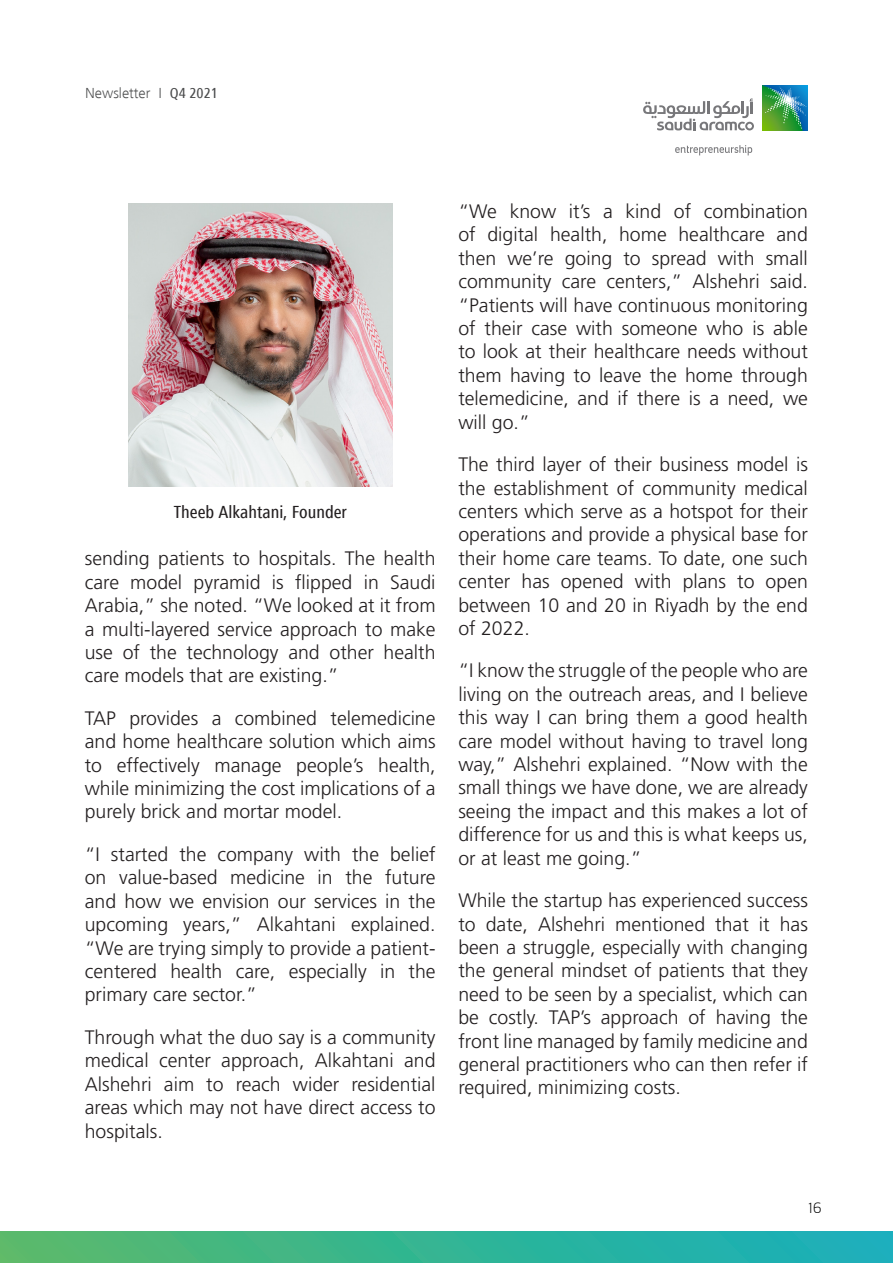
<style>
.page{position:relative;width:893px;height:1263px;background:#fff}
.page>*{position:absolute;margin:0;border:0;box-sizing:border-box;transform-origin:0 0}
.t1{font:300 22.5px "Manifa V2";color:#000}
.t2{font:300 19.5px/23.4px "Frutiger LT Std";color:#231f20;text-align:justify}
.t3{font:500 condensed 18px "Frutiger Next LT";color:#231f20}
.t4{font:300 15px "Frutiger Next LT";color:#4b4c4d}
.s1{font-weight:500;font-stretch:condensed}
</style>
<div class="page">
<div style="left:0;top:1231px;width:893px;height:32px;background:linear-gradient(to right,#57ba6a,#14afbe)"></div>
<svg style="left:643px;top:98px;width:111px;height:33px"></svg>
<svg style="left:763px;top:85px;width:45px;height:45px;background:#3f9977"></svg>
<svg style="left:675px;top:145px;width:77px;height:10px"></svg>
<img style="left:128px;top:203px;width:264px;height:283px">
<p class="t4" style="left:85px;top:85px;width:134px">Newsletter I <span class="s1">Q4 2021</span></p>
<p class="t3" style="left:174px;top:502px;width:175px">Theeb Alkahtani, Founder</p>
<p class="t2" style="left:85px;top:547px;width:352px">sending patients to hospitals. The health care model pyramid is flipped in Saudi Arabia,” she noted. “We looked at it from a multi-layered service approach to make use of the technology and other health care models that are existing.”</p>
<p class="t2" style="left:85px;top:707px;width:352px">TAP provides a combined telemedicine and home healthcare solution which aims to effectively manage people’s health, while minimizing the cost implications of a purely brick and mortar model.</p>
<p class="t2" style="left:85px;top:843px;width:352px">“I started the company with the belief on value-based medicine in the future and how we envision our services in the upcoming years,” Alkahtani explained. “We are trying simply to provide a patient&shy;centered health care, especially in the primary care sector.”</p>
<p class="t2" style="left:85px;top:1026px;width:352px">Through what the duo say is a community medical center approach, Alkahtani and Alshehri aim to reach wider residential areas which may not have direct access to hospitals.</p>
<p class="t2" style="left:458px;top:200px;width:351px">“We know it’s a kind of combination of digital health, home healthcare and then we’re going to spread with small community care centers,” Alshehri said. “Patients will have continuous monitoring of their case with someone who is able to look at their healthcare needs without them having to leave the home through telemedicine, and if there is a need, we will go.”</p>
<p class="t2" style="left:458px;top:453px;width:351px">The third layer of their business model is the establishment of community medical centers which serve as a hotspot for their operations and provide a physical base for their home care teams. To date, one such center has opened with plans to open between 10 and 20 in Riyadh by the end of 2022.</p>
<p class="t2" style="left:458px;top:659px;width:351px">“I know the struggle of the people who are living on the outreach areas, and I believe this way I can bring them a good health care model without having to travel long way,” Alshehri explained. “Now with the small things we have done, we are already seeing the impact and this makes a lot of difference for us and this is what keeps us, or at least me going.”</p>
<p class="t2" style="left:458px;top:889px;width:351px">While the startup has experienced success to date, Alshehri mentioned that it has been a struggle, especially with changing the general mindset of patients that they need to be seen by a specialist, which can be costly. TAP’s approach of having the front line managed by family medicine and general practitioners who can then refer if required, minimizing costs.</p>
<p class="t1" style="left:808px;top:1192px;width:16px">16</p>
</div>
